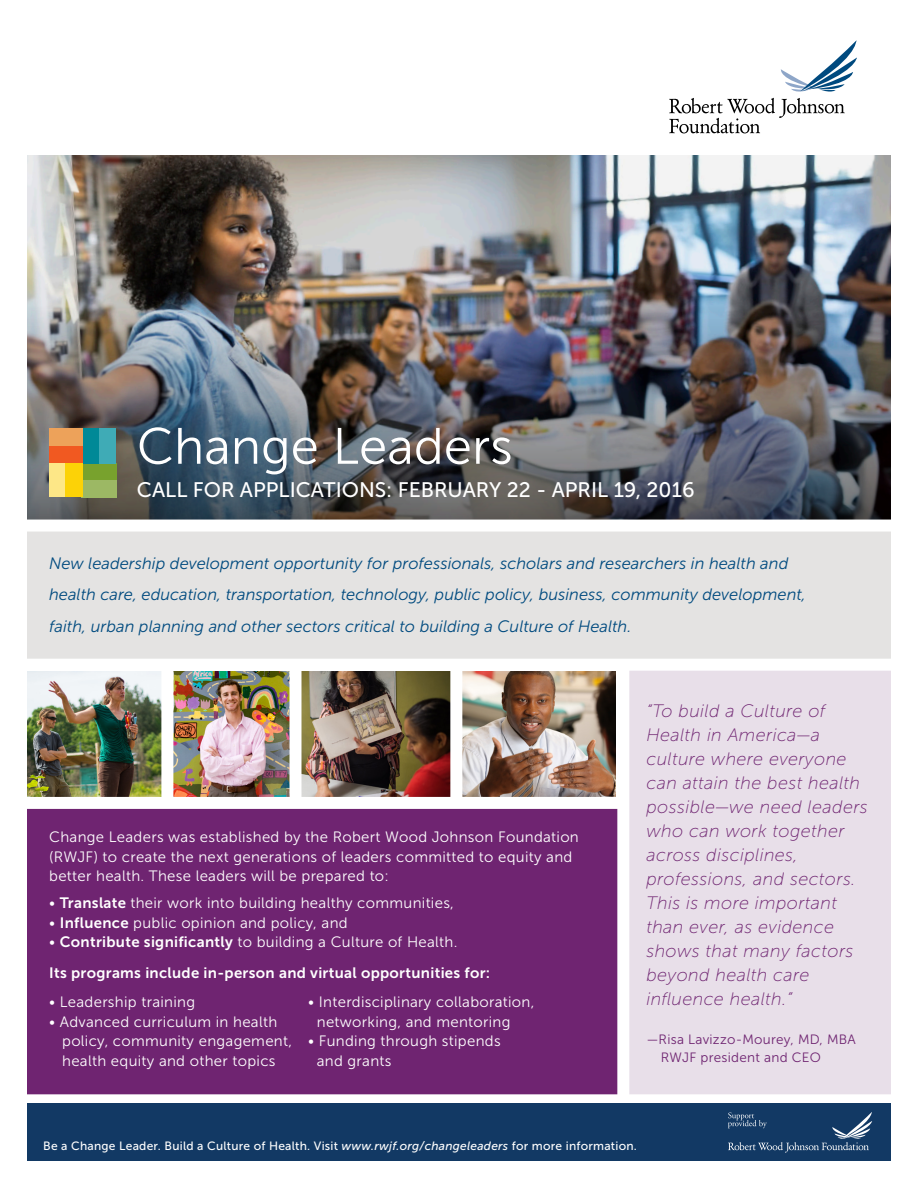
<style>
.page{position:relative;width:918px;height:1188px;background:#fff}
.page>*{position:absolute;margin:0;border:0;box-sizing:border-box;transform-origin:0 0}
.Headlines{font:51px "Museo Sans 300";color:#fff}
.Headlines-2{font:21px "Museo Sans 500";color:#fff}
.Body{font:italic 18px/24px "Museo Sans 100";letter-spacing:.02em;color:#6f2471}
.Body-2{font:italic 16.5px/31.5px "Museo Sans 300";color:#004a7f}
.Bullets{font:15px/19.5px "Museo Sans 300";letter-spacing:.02em;color:#fff}
.Bullets-2{font:15px "Museo Sans 700";letter-spacing:.02em;color:#fff}
.Body-3{font:13.5px/18px "Museo Sans 300";letter-spacing:.02em;color:#6f2471}
.Bullets-3{font:12px "Museo Sans 500";letter-spacing:.02em;color:#fff}
.s1{font-family:"Museo Sans 700"}
.s2{font-style:italic}
</style>
<div class="page">
<div style="left:624px;top:667px;width:267px;height:440px;background:#e8dfe9"></div>
<img style="left:27px;top:156px;width:864px;height:364px">
<div style="left:27px;top:801px;width:591px;height:295px;background:#6f2471"></div>
<div style="left:27px;top:523px;width:864px;height:136px;background:#e4e3e2"></div>
<img style="left:27px;top:672px;width:134px;height:125px">
<img style="left:173px;top:672px;width:117px;height:125px">
<img style="left:302px;top:672px;width:148px;height:124px">
<img style="left:463px;top:672px;width:152px;height:124px">
<div style="left:617px;top:669px;width:12px;height:434px;background:#fff"></div>
<div style="left:10px;top:659px;width:900px;height:12px;background:#fff"></div>
<div style="left:9px;top:797px;width:612px;height:12px;background:#fff"></div>
<div style="left:21px;top:1094px;width:889px;height:12px;background:#fff"></div>
<svg style="left:669px;top:40px;width:188px;height:93px"></svg>
<div style="left:10px;top:520px;width:900px;height:12px;background:#fff"></div>
<div style="left:81px;top:463px;width:35px;height:17px;background:#78a22d"></div>
<div style="left:81px;top:480px;width:35px;height:17px;background:#9cb864"></div>
<div style="left:83px;top:428px;width:17px;height:36px;background:#008997"></div>
<div style="left:100px;top:428px;width:16px;height:36px;background:#3fabb6"></div>
<div style="left:49px;top:446px;width:34px;height:18px;background:#f15921"></div>
<div style="left:49px;top:428px;width:34px;height:18px;background:#eda25a"></div>
<div style="left:65px;top:464px;width:18px;height:33px;background:#fcd207"></div>
<div style="left:49px;top:464px;width:16px;height:33px;background:#fde787"></div>
<div style="left:27px;top:1104px;width:864px;height:57px;background:#123964"></div>
<svg style="left:728px;top:1112px;width:144px;height:41px"></svg>
<p class="Headlines" style="left:137px;top:419px;width:377px">Change Leaders</p>
<p class="Headlines-2" style="left:137px;top:479px;width:559px">CALL FOR APPLICATIONS: FEBRUARY 22 - APRIL 19, 2016</p>
<p class="Body-2" style="left:49px;top:547px;width:758px">New leadership development opportunity for professionals, scholars and researchers in health and health care, education, transportation, technology, public policy, business, community development, faith, urban planning and other sectors critical to building a Culture of Health.</p>
<p class="Bullets" style="left:49px;top:828px;width:531px">Change Leaders was established by the Robert Wood Johnson Foundation (RWJF) to create the next generations of leaders committed to equity and better health. These leaders will be prepared to:</p>
<p class="Bullets" style="left:49px;top:894px;width:406px">• <span class="s1">Translate</span> their work into building healthy communities,</p>
<p class="Bullets" style="left:49px;top:913px;width:300px">• <span class="s1">Influence</span> public opinion and policy, and</p>
<p class="Bullets" style="left:49px;top:933px;width:410px">• <span class="s1">Contribute significantly</span> to building a Culture of Health.</p>
<p class="Bullets-2" style="left:49px;top:965px;width:443px">Its programs include in-person and virtual opportunities for:</p>
<p class="Bullets" style="left:49px;top:992px;width:147px">• Leadership training</p>
<p class="Bullets" style="left:62px;top:1012px;width:231px;text-indent:-13px">• Advanced curriculum in health policy, community engagement, health equity and other topics</p>
<p class="Bullets" style="left:317px;top:992px;width:219px;text-indent:-9px">• Interdisciplinary collaboration, networking, and mentoring</p>
<p class="Bullets" style="left:317px;top:1031px;width:185px;text-indent:-9px">• Funding through stipends and grants</p>
<p class="Body" style="left:646px;top:699px;width:223px">“To build a Culture of<br>Health in America—a culture where everyone can attain the best health possible—we need leaders who can work together across disciplines, professions, and sectors.<br>This is more important than ever, as evidence shows that many factors beyond health care influence health.”</p>
<p class="Body-3" style="left:661px;top:1030px;width:196px;text-indent:-15px">—Risa Lavizzo-Mourey, MD, MBA<br>RWJF president and CEO</p>
<p class="Bullets-3" style="left:43px;top:1139px;width:595px">Be a Change Leader. Build a Culture of Health. Visit <span class="s2">www.rwjf.org/changeleaders</span> for more information.</p>
</div>
